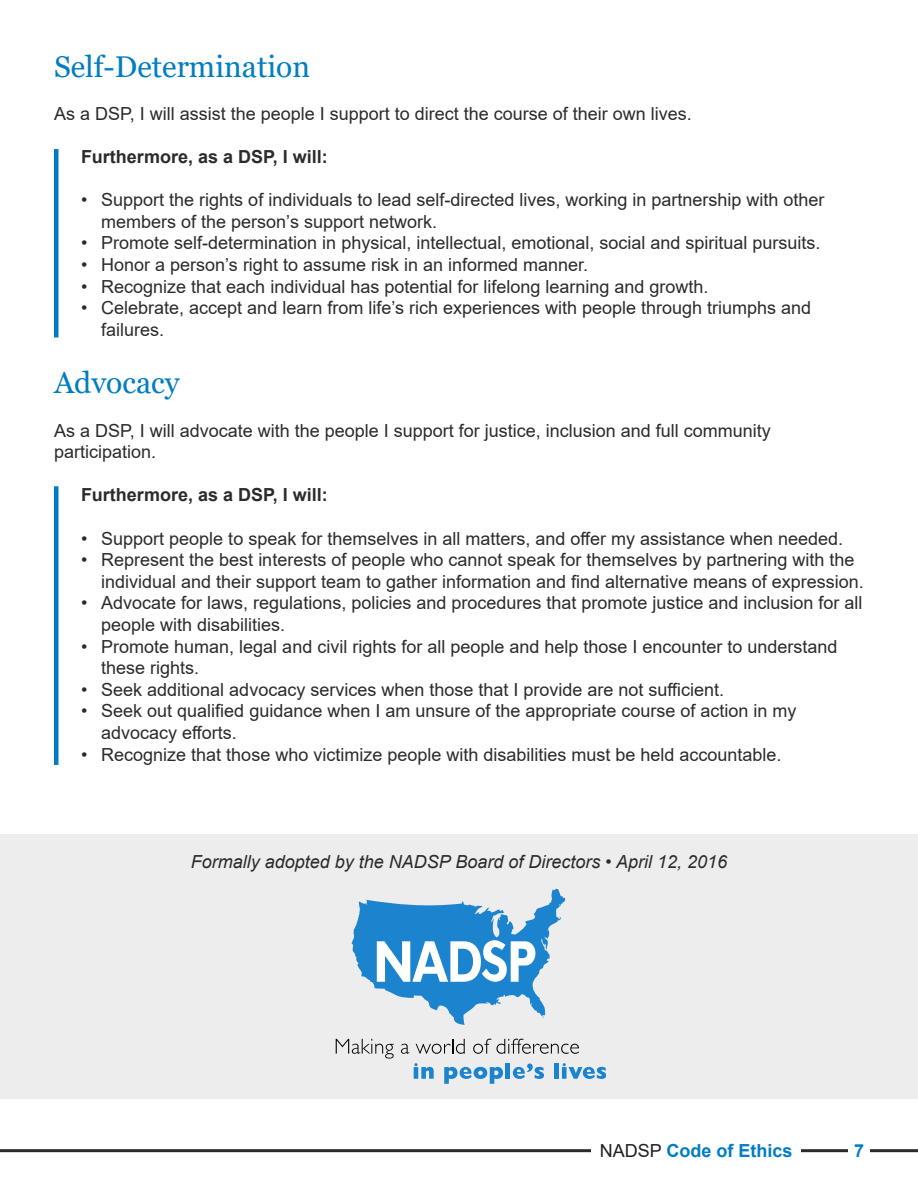
<style>
.page{position:relative;width:918px;height:1188px;background:#fff}
.page>*{position:absolute;margin:0;border:0;box-sizing:border-box;transform-origin:0 0}
.t1{font:30px "Georgia";color:#007dc3}
.Paragraph{font:18px/21.6px "Arial";color:#2b2b2b}
.Paragraph-2{font:italic 18px "Arial";color:#2b2b2b}
.Paragraph-3{font:700 18px "Arial";color:#2b2b2b}
.t2{font:700 18px "Arial";color:#007dc3}
.s1{font-weight:400;color:#231f20}
</style>
<div class="page">
<hr style="left:0;top:1149px;width:918px;height:3px;background:#2b2b2b">
<div style="left:592px;top:1144px;width:209px;height:15px;background:#fff"></div>
<div style="left:848px;top:1144px;width:22px;height:15px;background:#fff"></div>
<hr style="left:54px;top:149px;width:4px;height:189px;background:#007dc3">
<hr style="left:54px;top:486px;width:4px;height:279px;background:#007dc3">
<div style="left:0;top:834px;width:918px;height:265px;background:#ededed"></div>
<svg style="left:352px;top:889px;width:214px;height:136px"></svg>
<svg style="left:336px;top:1039px;width:58px;height:20px"></svg>
<svg style="left:401px;top:1044px;width:8px;height:10px"></svg>
<svg style="left:416px;top:1039px;width:49px;height:15px"></svg>
<svg style="left:473px;top:1039px;width:106px;height:15px"></svg>
<svg style="left:414px;top:1063px;width:20px;height:16px"></svg>
<svg style="left:444px;top:1067px;width:59px;height:17px"></svg>
<hr style="left:506px;top:1064px;width:4px;height:15px;background:#1c83cf">
<svg style="left:513px;top:1063px;width:31px;height:16px"></svg>
<div style="left:554px;top:1064px;width:5px;height:15px;background:#1c83cf"></div>
<svg style="left:562px;top:1063px;width:44px;height:16px"></svg>
<h2 class="t1" style="left:54px;top:48px;width:258px">Self-Determination</h2>
<p class="Paragraph" style="left:54px;top:103px;width:639px">As a DSP, I will assist the people I support to direct the course of their own lives.</p>
<p class="Paragraph-3" style="left:81px;top:144px;width:248px">Furthermore, as a DSP, I will:</p>
<p class="Paragraph" style="left:101px;top:189px;width:725px;text-indent:-20px">• Support the rights of individuals to lead self-directed lives, working in partnership with other members of the person’s support network.</p>
<p class="Paragraph" style="left:81px;top:232px;width:741px">• Promote self-determination in physical, intellectual, emotional, social and spiritual pursuits.</p>
<p class="Paragraph" style="left:81px;top:254px;width:509px">• Honor a person’s right to assume risk in an informed manner.</p>
<p class="Paragraph" style="left:81px;top:275px;width:629px">• Recognize that each individual has potential for lifelong learning and growth.</p>
<p class="Paragraph" style="left:101px;top:297px;width:712px;text-indent:-20px">• Celebrate, accept and learn from life’s rich experiences with people through triumphs and failures.</p>
<h2 class="t1" style="left:54px;top:365px;width:127px">Advocacy</h2>
<p class="Paragraph" style="left:54px;top:419px;width:718px">As a DSP, I will advocate with the people I support for justice, inclusion and full community participation.</p>
<p class="Paragraph-3" style="left:81px;top:482px;width:248px">Furthermore, as a DSP, I will:</p>
<p class="Paragraph" style="left:81px;top:527px;width:764px">• Support people to speak for themselves in all matters, and offer my assistance when needed.</p>
<p class="Paragraph" style="left:101px;top:549px;width:764px;text-indent:-20px">• Represent the best interests of people who cannot speak for themselves by partnering with the individual and their support team to gather information and find alternative means of expression.</p>
<p class="Paragraph" style="left:101px;top:592px;width:763px;text-indent:-20px">• Advocate for laws, regulations, policies and procedures that promote justice and inclusion for all people with disabilities.</p>
<p class="Paragraph" style="left:101px;top:635px;width:738px;text-indent:-20px">• Promote human, legal and civil rights for all people and help those I encounter to understand these rights.</p>
<p class="Paragraph" style="left:81px;top:679px;width:645px">• Seek additional advocacy services when those that I provide are not sufficient.</p>
<p class="Paragraph" style="left:101px;top:700px;width:697px;text-indent:-20px">• Seek out qualified guidance when I am unsure of the appropriate course of action in my advocacy efforts.</p>
<p class="Paragraph" style="left:81px;top:743px;width:702px">• Recognize that those who victimize people with disabilities must be held accountable.</p>
<p class="Paragraph-2" style="left:191px;top:850px;width:538px">Formally adopted by the NADSP Board of Directors • April 12, 2016</p>
<p class="t2" style="left:600px;top:1138px;width:194px"><span class="s1">NADSP</span> Code of Ethics</p>
<p class="t2" style="left:854px;top:1138px;width:12px">7</p>
</div>
